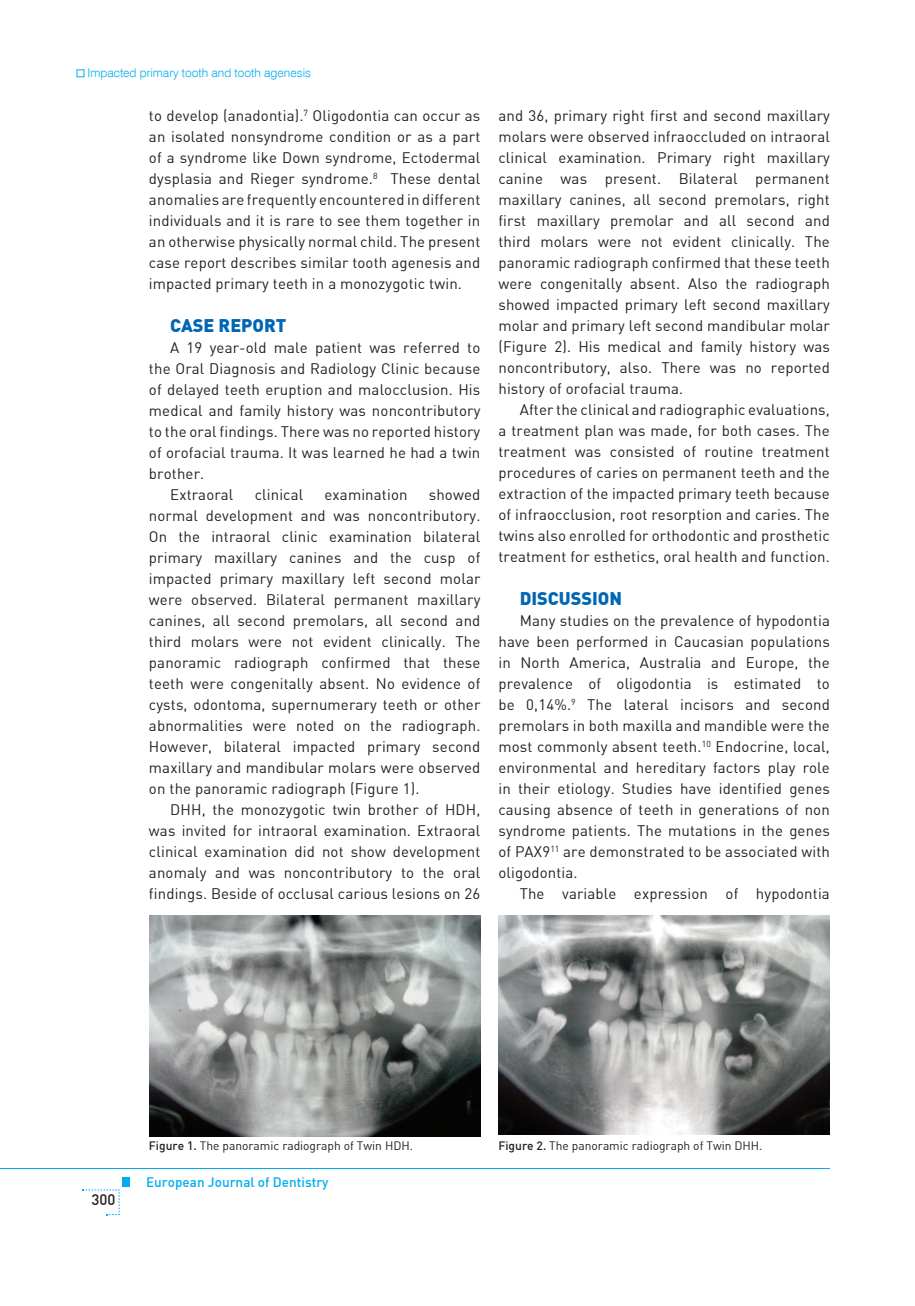
<style>
.page{position:relative;width:915px;height:1306px;background:#fff}
.page>*{position:absolute;margin:0;border:0;box-sizing:border-box;transform-origin:0 0}
.t1{font:18px "Din B Black";color:#0166b3}
.t2{font:15px/21px "Din B Regular";letter-spacing:.01em;color:#231f20;text-align:justify}
.t3{font:15px "Din B Medium";color:#231f20}
.t4{font:13.5px "Din B Medium";color:#00aeef}
.t5{font:12px "Din B Regular";color:#231f20}
.t6{font:300 12px "Swiss 721 BT";color:#00aeef}
.s1{font-family:"Din B Medium"}
</style>
<div class="page">
<hr style="left:0;top:1168px;width:829px;height:1px;background:#00aeef">
<div style="left:122px;top:1177px;width:8px;height:9px;background:#00aeef"></div>
<svg style="left:83px;top:1189px;width:37px;height:26px"></svg>
<img style="left:149px;top:915px;width:331px;height:221px">
<img style="left:498px;top:915px;width:331px;height:219px">
<p class="t6" style="left:87px;top:66px;width:225px">Impacted primary tooth and tooth agenesis</p>
<p class="t2" style="left:149px;top:105px;width:333px">to develop (anadontia).<sup>7</sup> Oligodontia can occur as an isolated nonsyndrome condition or as a part of a syndrome like Down syndrome, Ectodermal dysplasia and Rieger syndrome.<sup>8</sup> These dental anomalies are frequently encountered in different individuals and it is rare to see them together in an otherwise physically normal child. The present case report describes similar tooth agenesis and impacted primary teeth in a monozygotic twin.</p>
<p class="t1" style="left:170px;top:313px;width:117px">CASE REPORT</p>
<p class="t2" style="left:170px;top:336px;width:311px">A 19 year-old male patient was referred to</p>
<p class="t2" style="left:149px;top:357px;width:333px">the Oral Diagnosis and Radiology Clinic because</p>
<p class="t2" style="left:149px;top:378px;width:333px">of delayed teeth eruption and malocclusion. His</p>
<p class="t2" style="left:149px;top:399px;width:333px">medical and family history was noncontributory</p>
<p class="t2" style="left:149px;top:420px;width:333px">to the oral findings. There was no reported history</p>
<p class="t2" style="left:149px;top:441px;width:333px">of orofacial trauma. It was learned he had a twin</p>
<p class="t2" style="left:149px;top:462px;width:57px">brother.</p>
<p class="t2" style="left:170px;top:483px;width:65px">Extraoral</p>
<p class="t2" style="left:254px;top:483px;width:50px">clinical</p>
<p class="t2" style="left:324px;top:483px;width:84px">examination</p>
<p class="t2" style="left:149px;top:483px;width:333px;text-indent:280px">showed normal development and was noncontributory.<br>On the intraoral clinic examination bilateral primary maxillary canines and the cusp of impacted primary maxillary left second molar were observed. Bilateral permanent maxillary canines, all second premolars, all second and third molars were not evident clinically. The panoramic radiograph confirmed that these teeth were congenitally absent. No evidence of cysts, odontoma, supernumerary teeth or other abnormalities were noted on the radiograph.<br>However, bilateral impacted primary second maxillary and mandibular molars were observed on the panoramic radiograph (Figure 1).</p>
<p class="t2" style="left:149px;top:798px;width:333px;text-indent:21px">DHH, the monozygotic twin brother of HDH, was invited for intraoral examination. Extraoral clinical examination did not show development anomaly and was noncontributory to the oral findings. Beside of occlusal carious lesions on 26</p>
<p class="t2" style="left:498px;top:105px;width:333px">and 36, primary right first and second maxillary molars were observed infraoccluded on intraoral clinical examination. Primary right maxillary canine was present. Bilateral permanent maxillary canines, all second premolars, right first maxillary premolar and all second and third molars were not evident clinically. The panoramic radiograph confirmed that these teeth were congenitally absent. Also the radiograph showed impacted primary left second maxillary molar and primary left second mandibular molar (Figure 2). His medical and family history was noncontributory, also. There was no reported history of orofacial trauma.</p>
<p class="t2" style="left:498px;top:399px;width:333px;text-indent:21px">After the clinical and radiographic evaluations, a treatment plan was made, for both cases. The treatment was consisted of routine treatment procedures of caries on permanent teeth and the extraction of the impacted primary teeth because of infraocclusion, root resorption and caries. The twins also enrolled for orthodontic and prosthetic treatment for esthetics, oral health and function.</p>
<p class="t1" style="left:519px;top:586px;width:30px">DISCUSS</p>
<p class="t1" style="left:592px;top:586px;width:18px">ION</p>
<p class="t2" style="left:498px;top:609px;width:333px;text-indent:21px">Many studies on the prevalence of hypodontia have been performed in Caucasian populations in North America, Australia and Europe, the prevalence of oligodontia is estimated to be 0,14%.<sup>9</sup> The lateral incisors and second premolars in both maxilla and mandible were the most commonly absent teeth.<sup>10</sup> Endocrine, local, environmental and hereditary factors play role in their etiology. Studies have identified genes causing absence of teeth in generations of non syndrome patients. The mutations in the genes of PAX9<sup>11</sup> are demonstrated to be associated with oligodontia.</p>
<p class="t2" style="left:519px;top:882px;width:311px">The variable expression of hypodontia</p>
<p class="t5" style="left:149px;top:1138px;width:265px"><span class="s1">Figure 1.</span> The panoramic radiograph of Twin HDH.</p>
<p class="t5" style="left:498px;top:1138px;width:265px"><span class="s1">Figure 2.</span> The panoramic radiograph of Twin DHH.</p>
<p class="t3" style="left:92px;top:1189px;width:25px">300</p>
<p class="t4" style="left:146px;top:1173px;width:184px">European Journal of Dentistry</p>
</div>
